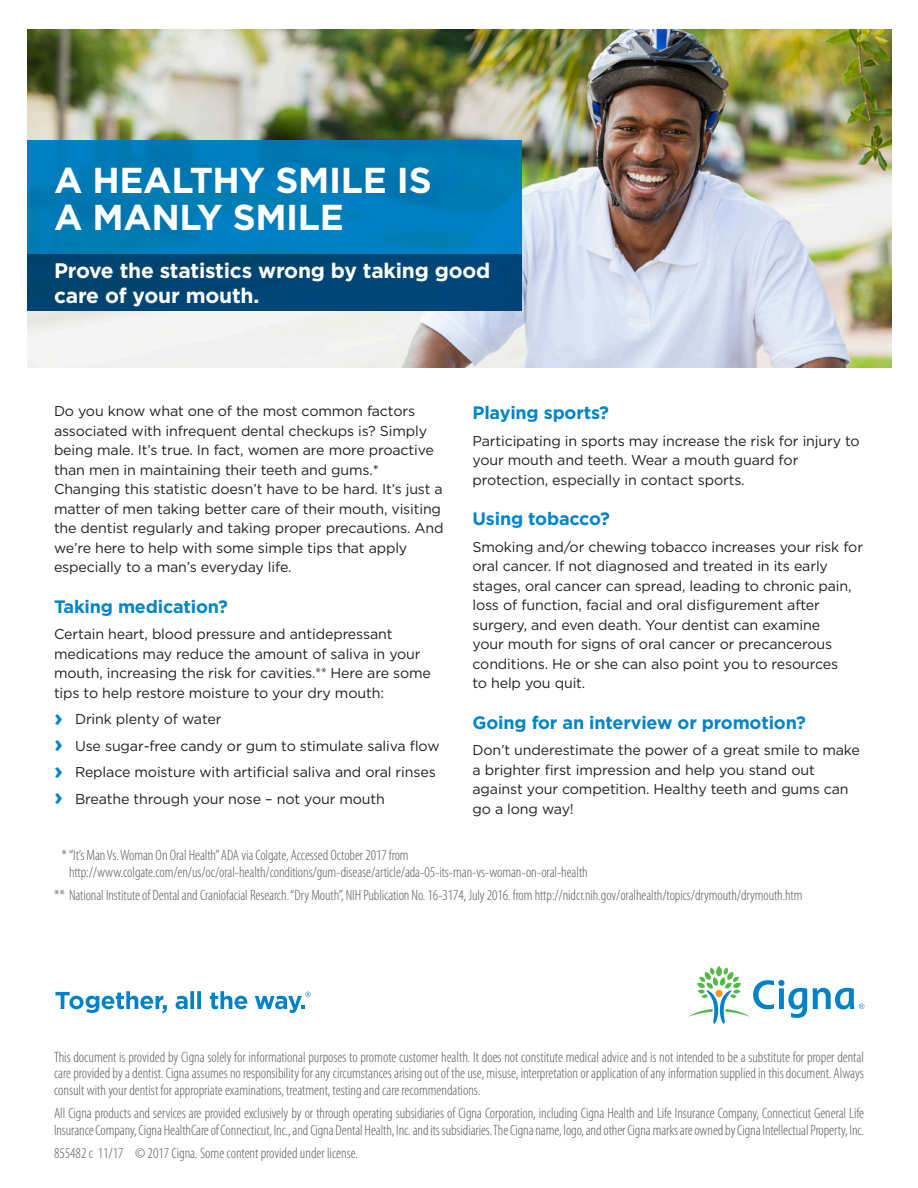
<style>
.page{position:relative;width:918px;height:1188px;background:#fff}
.page>*{position:absolute;margin:0;border:0;box-sizing:border-box;transform-origin:0 0}
.Headline_2_bars_phot{font:700 36px/37.5px "Gotham";letter-spacing:-.01em;color:#fff}
.Subheadline_bold_14{font:700 21px/25.5px "Gotham";letter-spacing:-.01em;color:#fff}
.Subhead_body_bold_12{font:700 18px "Gotham";letter-spacing:-.01em;color:#0084ca}
.Legal_copy_Cat{font:300 condensed 15px/16.5px "Myriad Pro";letter-spacing:-.005em;color:#57585a}
.Body_copy__book_9_5{font:14.25px/19.5px "Gotham";letter-spacing:-.01em;color:#231f20}
.Bullet_copy_book_9_5{font:14.25px "Gotham";letter-spacing:-.01em;color:#231f20}
.s1{font-family:"Myriad Pro";font-weight:300;font-stretch:condensed;font-size:15px}
.s2{font-weight:700;font-size:24px;color:#0084ca}
</style>
<div class="page">
<img style="left:27px;top:29px;width:864px;height:338px">
<div style="left:27px;top:140px;width:495px;height:114px;background:linear-gradient(to right,#007bb6,#007dbb)"></div>
<div style="left:27px;top:254px;width:495px;height:56px;background:#004779"></div>
<svg style="left:55px;top:991px;width:112px;height:22px"></svg>
<svg style="left:176px;top:991px;width:25px;height:18px"></svg>
<svg style="left:210px;top:991px;width:37px;height:18px"></svg>
<svg style="left:255px;top:992px;width:56px;height:21px"></svg>
<svg style="left:688px;top:966px;width:176px;height:58px"></svg>
<p class="Headline_2_bars_phot" style="left:54px;top:161px;width:379px">A HEALTHY SMILE IS<br>A MANLY SMILE</p>
<p class="Subheadline_bold_14" style="left:54px;top:257px;width:438px">Prove the statistics wrong by taking good care of your mouth.</p>
<p class="Body_copy__book_9_5" style="left:54px;top:401px;width:391px">Do you know what one of the most common factors associated with infrequent dental checkups is? Simply being male. It’s true. In fact, women are more proactive than men in maintaining their teeth and gums.* Changing this statistic doesn’t have to be hard. It’s just a matter of men taking better care of their mouth, visiting the dentist regularly and taking proper precautions. And we’re here to help with some simple tips that apply especially to a man’s everyday life.</p>
<p class="Subhead_body_bold_12" style="left:54px;top:595px;width:176px">Taking medication?</p>
<p class="Body_copy__book_9_5" style="left:54px;top:624px;width:378px">Certain heart, blood pressure and antidepressant medications may reduce the amount of saliva in your mouth, increasing the risk for cavities.<span class="s1">**</span> Here are some tips to help restore moisture to your dry mouth:</p>
<p class="Bullet_copy_book_9_5" style="left:54px;top:710px;width:169px"><span class="s2">›</span> Drink plenty of water</p>
<p class="Bullet_copy_book_9_5" style="left:54px;top:737px;width:387px"><span class="s2">›</span> Use sugar-free candy or gum to stimulate saliva flow</p>
<p class="Bullet_copy_book_9_5" style="left:54px;top:763px;width:383px"><span class="s2">›</span> Replace moisture with artificial saliva and oral rinses</p>
<p class="Bullet_copy_book_9_5" style="left:54px;top:790px;width:332px"><span class="s2">›</span> Breathe through your nose – not your mouth</p>
<p class="Subhead_body_bold_12" style="left:472px;top:401px;width:138px">Playing sports?</p>
<p class="Body_copy__book_9_5" style="left:472px;top:431px;width:389px">Participating in sports may increase the risk for injury to your mouth and teeth. Wear a mouth guard for protection, especially in contact sports.</p>
<p class="Subhead_body_bold_12" style="left:472px;top:507px;width:139px">Using tobacco?</p>
<p class="Body_copy__book_9_5" style="left:472px;top:537px;width:392px">Smoking and/or chewing tobacco increases your risk for oral cancer. If not diagnosed and treated in its early stages, oral cancer can spread, leading to chronic pain, loss of function, facial and oral disfigurement after surgery, and even death. Your dentist can examine<br>your mouth for signs of oral cancer or precancerous conditions. He or she can also point you to resources<br>to help you quit.</p>
<p class="Subhead_body_bold_12" style="left:472px;top:711px;width:335px">Going for an interview or promotion?</p>
<p class="Body_copy__book_9_5" style="left:472px;top:740px;width:389px">Don’t underestimate the power of a great smile to make a brighter first impression and help you stand out against your competition. Healthy teeth and gums can go a long way!</p>
<p class="Legal_copy_Cat" style="left:69px;top:847px;width:520px;text-indent:-8px">*“It’s Man Vs. Woman On Oral Health” ADA via Colgate, Accessed October 2017 from http://www.colgate.com/en/us/oc/oral-health/conditions/gum-disease/article/ada-05-its-man-vs-woman-on-oral-health</p>
<p class="Legal_copy_Cat" style="left:54px;top:887px;width:750px">** National Institute of Dental and Craniofacial Research. “Dry Mouth”, NIH Publication No. 16-3174, July 2016. from http://nidcr.nih.gov/oralhealth/topics/drymouth/drymouth.htm</p>
<p class="Legal_copy_Cat" style="left:54px;top:1049px;width:812px;text-align:justify">This document is provided by Cigna solely for informational purposes to promote customer health. It does not constitute medical advice and is not intended to be a substitute for proper dental care provided by a dentist. Cigna assumes no responsibility for any circumstances arising out of the use, misuse, interpretation or application of any information supplied in this document. Always consult with your dentist for appropriate examinations, treatment, testing and care recommendations.</p>
<p class="Legal_copy_Cat" style="left:54px;top:1105px;width:812px">All Cigna products and services are provided exclusively by or through operating subsidiaries of Cigna Corporation, including Cigna Health and Life Insurance Company, Connecticut General Life<br>Insurance Company, Cigna HealthCare of Connecticut, Inc., and Cigna Dental Health, Inc. and its subsidiaries. The Cigna name, logo, and other Cigna marks are owned by Cigna Intellectual Property, Inc.</p>
<p class="Legal_copy_Cat" style="left:54px;top:1145px;width:306px">855482 c 11/17 © 2017 Cigna. Some content provided under license.</p>
</div>
